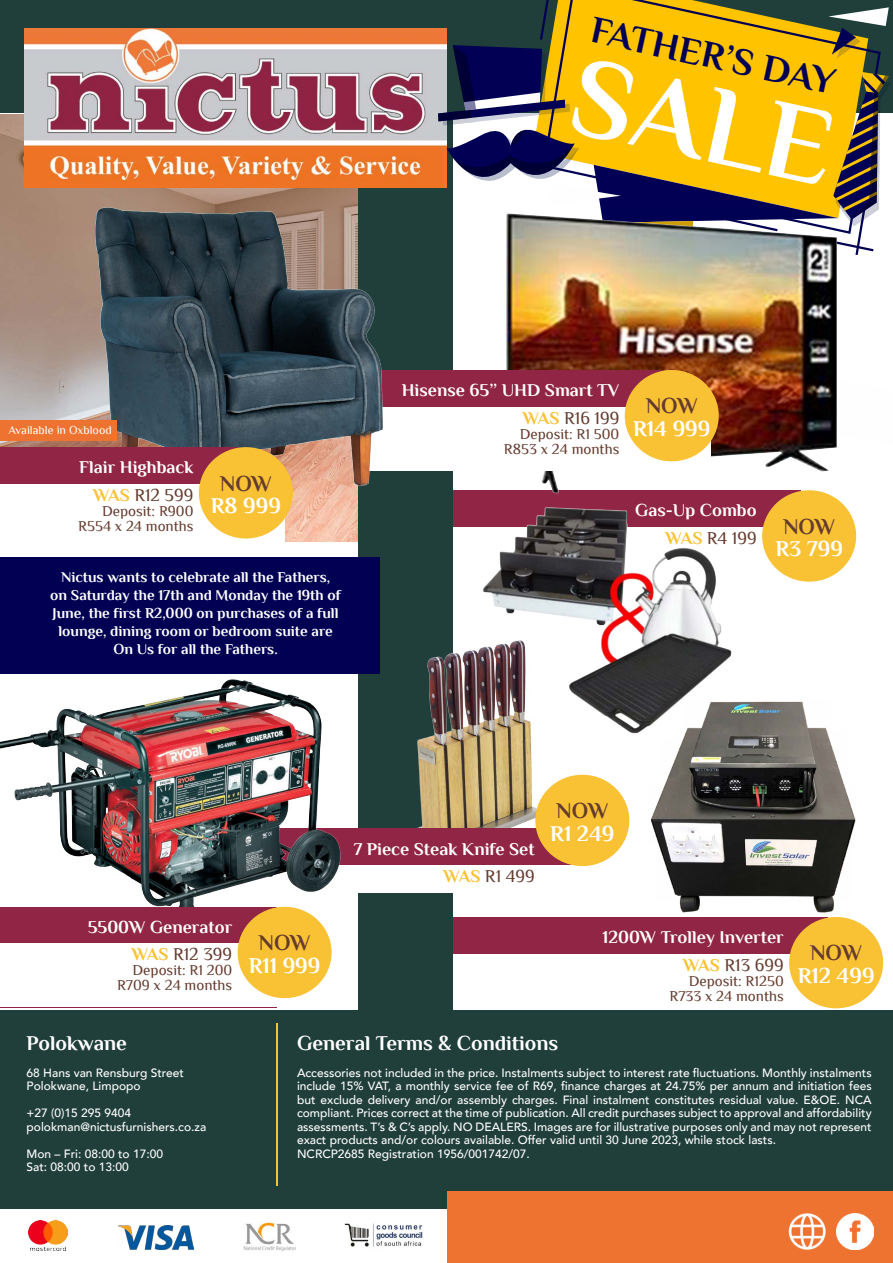
<style>
.page{position:relative;width:893px;height:1263px;background:#fff}
.page>*{position:absolute;margin:0;border:0;box-sizing:border-box;transform-origin:0 0}
.t1{font:700 112.5px "Philosopher";color:#fff}
.t2{font:700 38.25px "Philosopher";color:#010054}
.t3{font:700 22.5px "Philosopher";color:#fff}
.t4{font:700 22.5px "Philosopher";letter-spacing:-.005em;color:#653b2e}
.t5{font:700 21px "Philosopher";color:#fff}
.t6{font:700 18px/27.5px "Philosopher";color:#fff;text-align:right}
.t7{font:700 15px/18px "Philosopher";color:#fff;text-align:center}
.t8{font:15px/15px "Philosopher";color:#653b2e;text-align:right}
.t9{font:500 12px/13.5px "Avenir";color:#fff}
.t10{font:12px "Philosopher";color:#fff}
.s1{color:#f9c234}
.s2{font-weight:400;color:#653b2e}
</style>
<div class="page">
<div style="left:0;top:0;width:893px;height:113px;background:#203f3a"></div>
<div style="left:433px;top:917px;width:395px;height:100px;background:#912545"></div>
<div style="left:433px;top:954px;width:442px;height:63px;background:#fff"></div>
<div style="left:789px;top:917px;width:94px;height:91px;background:#f9c234;border-radius:50%"></div>
<div style="left:394px;top:490px;width:407px;height:101px;background:#912545"></div>
<div style="left:390px;top:527px;width:458px;height:64px;background:#fff"></div>
<div style="left:762px;top:490px;width:94px;height:92px;background:#f9c234;border-radius:50%"></div>
<img style="left:0;top:114px;width:359px;height:428px">
<div style="left:359px;top:39px;width:94px;height:977px;background:#203f3a"></div>
<img style="left:25px;top:28px;width:412px;height:159px">
<svg style="left:437px;top:0;width:452px;height:208px"></svg>
<img style="left:506px;top:208px;width:373px;height:294px">
<img style="left:626px;top:701px;width:251px;height:238px">
<div style="left:0;top:1010px;width:893px;height:199px;background:#203f3a"></div>
<div style="left:447px;top:1191px;width:446px;height:72px;background:#ee7330"></div>
<img style="left:28px;top:1220px;width:39px;height:30px">
<img style="left:119px;top:1225px;width:74px;height:24px">
<img style="left:243px;top:1222px;width:53px;height:28px">
<img style="left:345px;top:1223px;width:78px;height:24px">
<img style="left:788px;top:1213px;width:38px;height:37px">
<img style="left:837px;top:1213px;width:36px;height:36px">
<hr style="left:276px;top:1023px;width:2px;height:163px;background:#f9c234">
<div style="left:366px;top:370px;width:297px;height:100px;background:#912545"></div>
<div style="left:367px;top:407px;width:343px;height:63px;background:#fff"></div>
<div style="left:625px;top:370px;width:94px;height:91px;background:#f9c234;border-radius:50%"></div>
<img style="left:379px;top:608px;width:188px;height:221px">
<div style="left:0;top:557px;width:379px;height:116px;background:#020053"></div>
<img style="left:84px;top:162px;width:349px;height:354px">
<div style="left:0;top:447px;width:237px;height:101px;background:#912545"></div>
<div style="left:0;top:484px;width:285px;height:64px;background:#fff"></div>
<div style="left:199px;top:447px;width:94px;height:91px;background:#f9c234;border-radius:50%"></div>
<img style="left:481px;top:490px;width:251px;height:251px">
<div style="left:172px;top:829px;width:407px;height:60px;background:#912545"></div>
<div style="left:168px;top:865px;width:458px;height:28px;background:#fff"></div>
<div style="left:535px;top:775px;width:94px;height:91px;background:#f9c234;border-radius:50%"></div>
<img style="left:0;top:679px;width:341px;height:237px">
<div style="left:0;top:907px;width:276px;height:100px;background:#912545"></div>
<div style="left:0;top:944px;width:323px;height:63px;background:#fff"></div>
<div style="left:238px;top:907px;width:94px;height:91px;background:#f9c234;border-radius:50%"></div>
<div style="left:0;top:420px;width:116px;height:21px;background:#ee7330"></div>
<h2 class="t2" style="left:596px;top:10px;width:251px;rotate:12deg">FATHER’S DAY</h2>
<h1 class="t1" style="left:585px;top:36px;width:267px;rotate:12deg">SALE</h1>
<p class="t10" style="left:8px;top:424px;width:105px">Available in Oxblood</p>
<h3 class="t6" style="left:79px;top:454px;width:116px">Flair Highback<br><span class="s1">WAS</span> <span class="s2">R12 599</span></h3>
<p class="t8" style="left:78px;top:503px;width:117px">Deposit: R900<br>R554 x 24 months</p>
<h3 class="t4" style="left:220px;top:471px;width:54px">NOW</h3>
<h3 class="t3" style="left:211px;top:494px;width:72px">R8 999</h3>
<p class="t7" style="left:50px;top:568px;width:292px">Nictus wants to celebrate all the Fathers,<br>on Saturday the 17th and Monday the 19th of June, the first R2,000 on purchases of a full lounge, dining room or bedroom suite are On Us for all the Fathers.</p>
<h3 class="t6" style="left:402px;top:377px;width:219px">Hisense 65’’ UHD Smart TV<br><span class="s1">WAS</span> <span class="s2">R16 199</span></h3>
<p class="t8" style="left:504px;top:426px;width:117px">Deposit: R1 500<br>R853 x 24 months</p>
<h3 class="t4" style="left:646px;top:394px;width:54px">NOW</h3>
<h3 class="t3" style="left:633px;top:416px;width:79px">R14 999</h3>
<h3 class="t6" style="left:635px;top:497px;width:123px">Gas-Up Combo<br><span class="s1">WAS</span> <span class="s2">R4 199</span></h3>
<h3 class="t4" style="left:783px;top:514px;width:54px">NOW</h3>
<h3 class="t3" style="left:775px;top:537px;width:69px">R3 799</h3>
<h3 class="t6" style="left:88px;top:913px;width:146px">5500W Generator<br><span class="s1">WAS</span> <span class="s2">R12 399</span></h3>
<p class="t8" style="left:117px;top:963px;width:117px">Deposit: R1 200<br>R709 x 24 months</p>
<h3 class="t4" style="left:258px;top:931px;width:54px">NOW</h3>
<h3 class="t3" style="left:249px;top:953px;width:73px">R11 999</h3>
<h3 class="t6" style="left:354px;top:835px;width:183px">7 Piece Steak Knife Set<br><span class="s1">WAS</span> <span class="s2">R1 499</span></h3>
<h3 class="t4" style="left:556px;top:799px;width:54px">NOW</h3>
<h3 class="t3" style="left:550px;top:821px;width:66px">R1 249</h3>
<h3 class="t6" style="left:603px;top:923px;width:183px">1200W Trolley Inverter<br><span class="s1">WAS</span> <span class="s2">R13 699</span></h3>
<p class="t8" style="left:669px;top:973px;width:116px">Deposit: R1250<br>R733 x 24 months</p>
<h3 class="t4" style="left:810px;top:941px;width:54px">NOW</h3>
<h3 class="t3" style="left:798px;top:963px;width:78px">R12 499</h3>
<h3 class="t5" style="left:27px;top:1031px;width:102px">Polokwane</h3>
<p class="t9" style="left:27px;top:1065px;width:159px">68 Hans van Rensburg Street<br>Polokwane, Limpopo</p>
<p class="t9" style="left:27px;top:1106px;width:181px">+27 (0)15 295 9404 polokman@nictusfurnishers.co.za</p>
<p class="t9" style="left:27px;top:1146px;width:138px">Mon – Fri: 08:00 to 17:00<br>Sat: 08:00 to 13:00</p>
<h3 class="t5" style="left:297px;top:1031px;width:263px">General Terms &amp; Conditions</h3>
<p class="t9" style="left:297px;top:1065px;width:576px">Accessories not included in the price. Instalments subject to interest rate fluctuations. Monthly instalments include 15% VAT, a monthly service fee of R69, finance charges at 24.75% per annum and initiation fees but exclude delivery and/or assembly charges. Final instalment constitutes residual value. E&amp;OE. NCA compliant. Prices correct at the time of publication. All credit purchases subject to approval and affordability assessments. T’s &amp; C’s apply. NO DEALERS. Images are for illustrative purposes only and may not represent exact products and/or colours available. Offer valid until 30 June 2023, while stock lasts.<br>NCRCP2685 Registration 1956/001742/07.</p>
</div>
